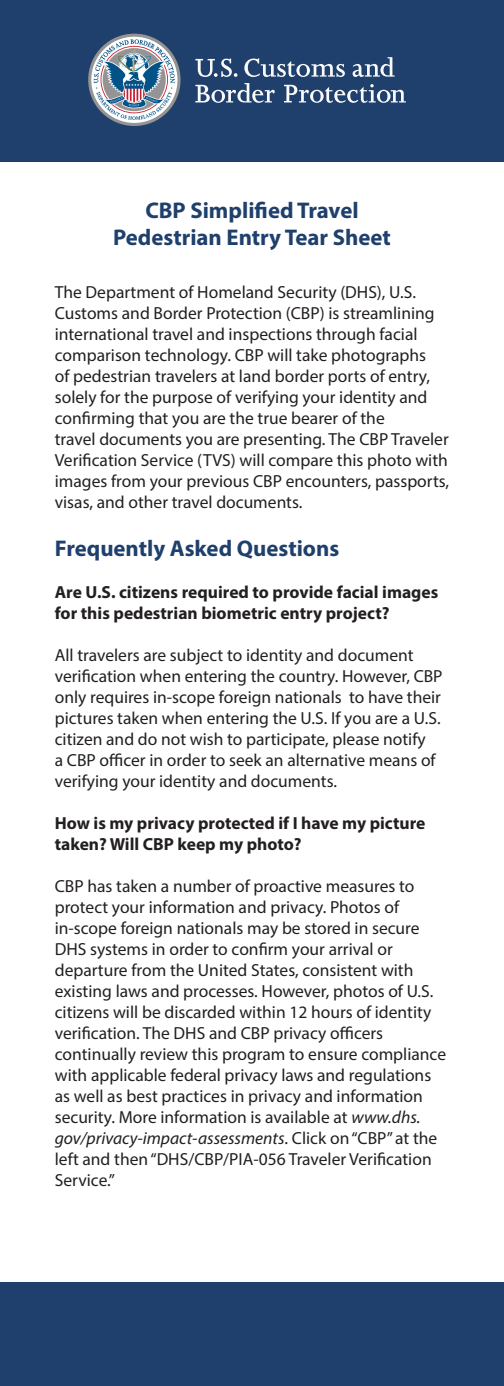
<style>
.page{position:relative;width:504px;height:1386px;background:#fff}
.page>*{position:absolute;margin:0;border:0;box-sizing:border-box;transform-origin:0 0}
.t1{font:700 22.75px "Myriad Pro";color:#1f3f6c}
.t2{font:17.5px/21px "Myriad Pro";color:#231f20}
.t3{font:700 17.5px/21px "Myriad Pro";color:#231f20}
.s1{font-style:italic}
</style>
<div class="page">
<div style="left:0;top:1283px;width:504px;height:103px;background:#1f3f6c"></div>
<div style="left:0;top:0;width:504px;height:161px;background:#1f3f6c"></div>
<svg style="left:88px;top:34px;width:93px;height:92px"></svg>
<svg style="left:195px;top:59px;width:43px;height:18px"></svg>
<svg style="left:244px;top:58px;width:101px;height:19px"></svg>
<svg style="left:353px;top:57px;width:42px;height:20px"></svg>
<svg style="left:195px;top:83px;width:80px;height:20px"></svg>
<svg style="left:284px;top:84px;width:122px;height:19px"></svg>
<p class="t1" style="left:145px;top:195px;width:215px">CBP Simplified Travel</p>
<p class="t1" style="left:113px;top:222px;width:279px">Pedestrian Entry Tear Sheet</p>
<p class="t2" style="left:55px;top:281px;width:381px">The Department of Homeland Security (DHS), U.S.<br>Customs and Border Protection (CBP) is streamlining international travel and inspections through facial comparison technology. CBP will take photographs of pedestrian travelers at land border ports of entry, solely for the purpose of verifying your identity and confirming that you are the true bearer of the</p>
<p class="t2" style="left:55px;top:428px;width:396px;text-align:justify">travel documents you are presenting. The CBP Traveler Verification Service (TVS) will compare this photo with images from your previous CBP encounters, passports, visas, and other travel documents.</p>
<p class="t1" style="left:55px;top:534px;width:286px">Frequently Asked Questions</p>
<p class="t3" style="left:55px;top:581px;width:385px">Are U.S. citizens required to provide facial images for this pedestrian biometric entry project?</p>
<p class="t2" style="left:55px;top:645px;width:389px">All travelers are subject to identity and document verification when entering the country. However, CBP only requires in-scope foreign nationals to have their pictures taken when entering the U.S. If you are a U.S. citizen and do not wish to participate, please notify<br>a CBP officer in order to seek an alternative means of verifying your identity and documents.</p>
<p class="t3" style="left:55px;top:812px;width:372px">How is my privacy protected if I have my picture</p>
<p class="t3" style="left:55px;top:833px;width:248px">taken? Will CBP keep my photo?</p>
<p class="t2" style="left:55px;top:876px;width:361px">CBP has taken a number of proactive measures to protect your information and privacy. Photos of</p>
<p class="t2" style="left:55px;top:918px;width:366px">in-scope foreign nationals may be stored in secure<br>DHS systems in order to confirm your arrival or</p>
<p class="t2" style="left:55px;top:960px;width:380px">departure from the United States, consistent with existing laws and processes. However, photos of U.S. citizens will be discarded within 12 hours of identity</p>
<p class="t2" style="left:55px;top:1023px;width:330px">verification. The DHS and CBP privacy officers</p>
<p class="t2" style="left:55px;top:1044px;width:393px">continually review this program to ensure compliance with applicable federal privacy laws and regulations as well as best practices in privacy and information security. More information is available at <span class="s1">www.dhs. gov/privacy-impact-assessments</span>. Click on “CBP” at the left and then “DHS/CBP/PIA-056 Traveler Verification Service.”</p>
</div>
